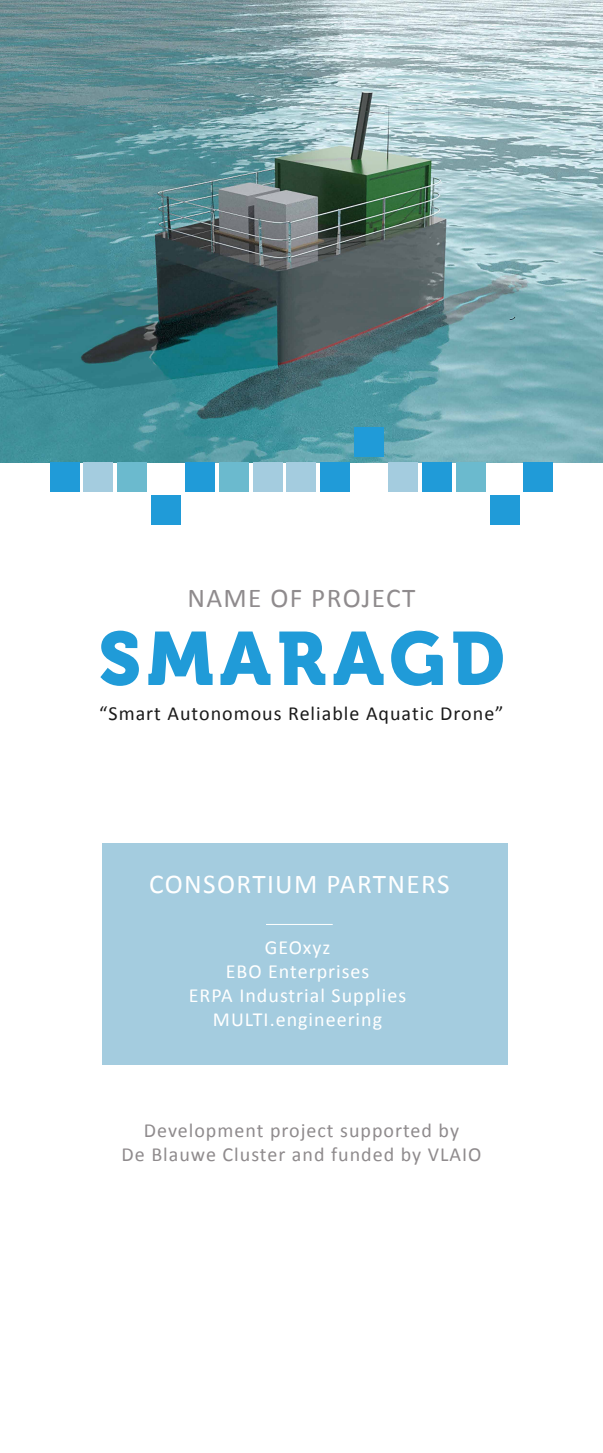
<style>
.page{position:relative;width:603px;height:1453px;background:#fff}
.page>*{position:absolute;margin:0;border:0;box-sizing:border-box;transform-origin:0 0}
.t1{font:74.78px "Museo 900";letter-spacing:.08em;color:#209bd8}
.t2{font:27.25px "Calibri";letter-spacing:.05em;color:#fff}
.t3{font:27.25px "Calibri";letter-spacing:.05em;color:#8f8b8d}
.t4{font:20px/24px "Calibri";letter-spacing:.05em;color:#8f8b8d;text-align:center}
.t5{font:20px/24px "Calibri";letter-spacing:.05em;color:#fff;text-align:center}
.t6{font:20px "Calibri";letter-spacing:.05em;color:#1a1a1a}
</style>
<div class="page">
<div style="left:102px;top:843px;width:405px;height:221px;background:#a4ccdf"></div>
<img style="left:0;top:0;width:602px;height:462px">
<div style="left:50px;top:462px;width:29px;height:29px;background:#209bd8"></div>
<div style="left:253px;top:462px;width:29px;height:29px;background:#a4ccdf"></div>
<div style="left:422px;top:462px;width:29px;height:29px;background:#209bd8"></div>
<div style="left:287px;top:462px;width:29px;height:29px;background:#a4ccdf"></div>
<div style="left:117px;top:462px;width:30px;height:29px;background:#6bbace"></div>
<div style="left:456px;top:462px;width:29px;height:29px;background:#6bbace"></div>
<div style="left:320px;top:462px;width:30px;height:29px;background:#209bd8"></div>
<div style="left:151px;top:496px;width:30px;height:29px;background:#209bd8"></div>
<div style="left:489px;top:496px;width:30px;height:29px;background:#209bd8"></div>
<div style="left:354px;top:427px;width:29px;height:29px;background:#209bd8"></div>
<div style="left:185px;top:462px;width:29px;height:29px;background:#209bd8"></div>
<div style="left:523px;top:462px;width:30px;height:29px;background:#209bd8"></div>
<div style="left:219px;top:462px;width:29px;height:29px;background:#6bbace"></div>
<div style="left:84px;top:462px;width:29px;height:29px;background:#a4ccdf"></div>
<div style="left:388px;top:462px;width:29px;height:29px;background:#a4ccdf"></div>
<hr style="left:266px;top:924px;width:66px;height:1px;background:#fff">
<h2 class="t3" style="left:187px;top:581px;width:229px">NAME OF PROJECT</h2>
<h1 class="t1" style="left:98px;top:616px;width:407px">SMARAGD</h1>
<p class="t6" style="left:99px;top:701px;width:406px">“Smart Autonomous Reliable Aquatic Drone”</p>
<h2 class="t2" style="left:149px;top:867px;width:302px">CONSORTIUM PARTNERS</h2>
<p class="t5" style="left:189px;top:934px;width:219px">GEOxyz<br>EBO Enterprises<br>ERPA Industrial Supplies<br>MULTI.engineering</p>
<p class="t4" style="left:121px;top:1117px;width:361px">Development project supported by<br>De Blauwe Cluster and funded by VLAIO</p>
</div>
